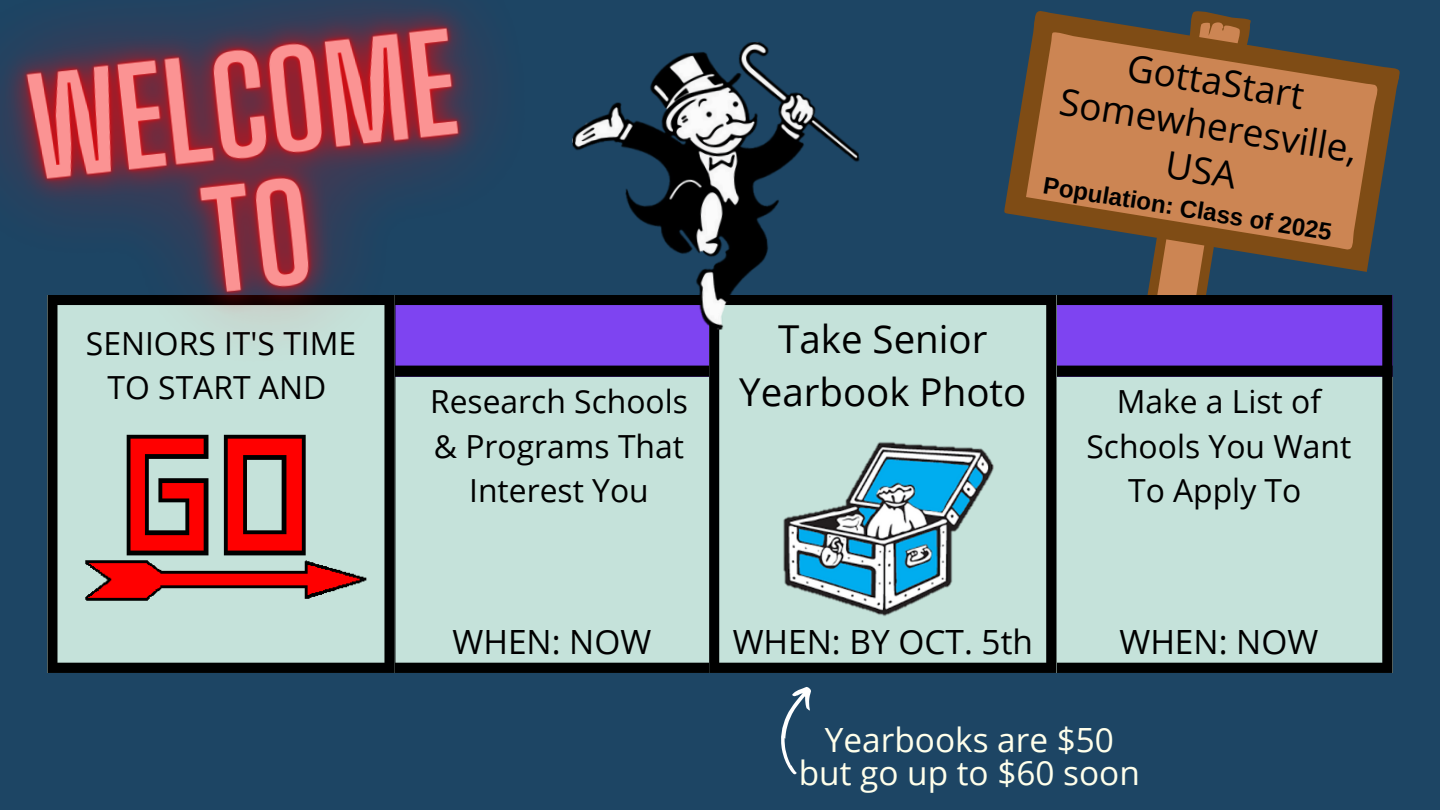
<style>
.page{position:relative;width:1440px;height:810px;background:#1d4564}
.page>*{position:absolute;margin:0;border:0;box-sizing:border-box;transform-origin:0 0}
.t1{font:38.4px/53.4px "Open Sans";color:#000;text-align:center}
.t2{font:37.1px "Open Sans";color:#000}
.t3{font:33.4px/33.8px "Open Sans";color:#ffffeb;text-align:center}
.t4{font:33.4px "Open Sans";color:#000}
.t5{font:31.8px/44.5px "Open Sans";color:#000;text-align:center}
.t6{font:700 24px "Arimo";color:#000}
</style>
<div class="page">
<div style="left:645px;top:340px;width:64px;height:26px;background:#7e44f1"></div>
<div style="left:395px;top:366px;width:314px;height:307px;background:#c5e2da"></div>
<svg style="left:1147px;top:273px;width:63px;height:22px"></svg>
<svg style="left:1004px;top:11px;width:396px;height:262px;fill:#cc8553"></svg>
<svg style="left:1057px;top:295px;width:336px;height:148px"></svg>
<svg style="left:1057px;top:366px;width:335px;height:307px;fill:#c5e2da"></svg>
<svg style="left:709px;top:295px;width:348px;height:378px;fill:#c5e2da"></svg>
<img style="left:763px;top:404px;width:240px;height:229px">
<svg style="left:47px;top:500px;width:348px;height:173px;fill:#c5e2da"></svg>
<img style="left:67px;top:500px;width:308px;height:122px">
<img style="left:645px;top:42px;width:229px;height:298px">
<svg style="left:781px;top:687px;width:30px;height:88px"></svg>
<img style="left:0;top:0;width:645px;height:500px">
<div style="left:1167px;top:151px;width:71px;height:38px;background:#cc8553"></div>
<h3 class="t5" style="left:86px;top:320px;width:272px">SENIORS IT'S TIME<br>TO START AND</h3>
<p class="t2" style="left:1132px;top:41px;width:180px;rotate:9deg">GottaStart</p>
<p class="t2" style="left:1064px;top:76px;width:302px;rotate:9deg">Somewheresville,</p>
<h4 class="t5" style="left:430px;top:378px;width:260px">Research Schools &amp; Programs That<br>Interest You</h4>
<h4 class="t6" style="left:1046px;top:172px;width:293px;rotate:9deg">Population: Class of 2025</h4>
<h4 class="t1" style="left:739px;top:311px;width:289px">Take Senior<br>Yearbook Photo</h4>
<p class="t5" style="left:1086px;top:378px;width:266px">Make a List of<br>Schools You Want<br>To Apply To</p>
<h2 class="t4" style="left:733px;top:619px;width:302px">WHEN: BY OCT. 5th</h2>
<p class="t4" style="left:453px;top:619px;width:200px">WHEN: NOW</p>
<h3 class="t4" style="left:1119px;top:619px;width:200px">WHEN: NOW</h3>
<h3 class="t3" style="left:799px;top:722px;width:342px">Yearbooks are $50 but go up to $60 soon</h3>
</div>
